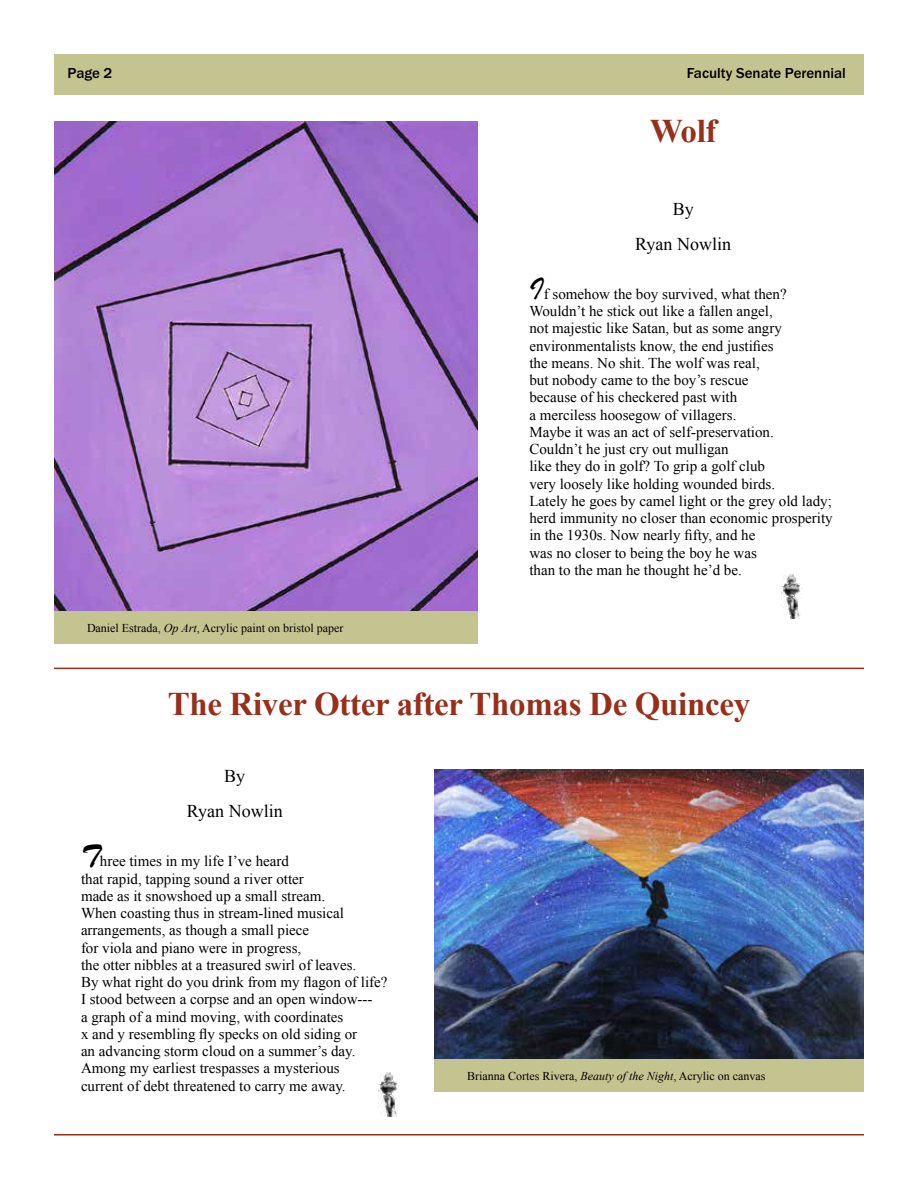
<style>
.page{position:relative;width:918px;height:1188px;background:#fff}
.page>*{position:absolute;margin:0;border:0;box-sizing:border-box;transform-origin:0 0}
.t1{font:700 33px "Times New Roman";letter-spacing:-.01em;color:#972f1b}
.t2{font:18px/35.2px "Times New Roman";color:#000;text-align:center}
.t3{font:15px/17.2px "Times New Roman";color:#000}
.t4{font:500 15px "Franklin Gothic URW";color:#000}
.t5{font:12px "Times New Roman";color:#000}
.s1{font-style:italic}
.s2{font-family:"Brush Script";font-size:33px}
</style>
<div class="page">
<div style="left:54px;top:54px;width:810px;height:41px;background:#c4c491"></div>
<hr style="left:54px;top:1134px;width:810px;height:2px;background:#972f1b">
<img style="left:781px;top:575px;width:21px;height:44px">
<hr style="left:54px;top:668px;width:810px;height:1px;background:#972f1b">
<img style="left:378px;top:1072px;width:21px;height:44px">
<img style="left:434px;top:770px;width:430px;height:290px">
<div style="left:434px;top:1060px;width:430px;height:32px;background:#c4c491"></div>
<img style="left:54px;top:121px;width:423px;height:490px">
<div style="left:54px;top:611px;width:423px;height:33px;background:#c4c491"></div>
<p class="t4" style="left:68px;top:64px;width:46px">Page 2</p>
<p class="t4" style="left:687px;top:64px;width:161px">Faculty Senate Perennial</p>
<h1 class="t1" style="left:650px;top:108px;width:68px">Wolf</h1>
<p class="t5" style="left:87px;top:620px;width:258px">Daniel Estrada, <span class="s1">Op Art</span>, Acrylic paint on bristol paper</p>
<p class="t2" style="left:635px;top:191px;width:97px">By<br>Ryan Nowlin</p>
<p class="t3" style="left:529px;top:285px;width:305px"><span class="s2">I</span>f somehow the boy survived, what then?<br>Wouldn’t he stick out like a fallen angel,<br>not majestic like Satan, but as some angry environmentalists know, the end justifies<br>the means. No shit. The wolf was real,<br>but nobody came to the boy’s rescue<br>because of his checkered past with<br>a merciless hoosegow of villagers.<br>Maybe it was an act of self-preservation.<br>Couldn’t he just cry out mulligan<br>like they do in golf? To grip a golf club<br>very loosely like holding wounded birds.<br>Lately he goes by camel light or the grey old lady; herd immunity no closer than economic prosperity in the 1930s. Now nearly fifty, and he<br>was no closer to being the boy he was<br>than to the man he thought he’d be.</p>
<h1 class="t1" style="left:168px;top:682px;width:584px">The River Otter after Thomas De Quincey</h1>
<p class="t2" style="left:187px;top:758px;width:97px">By<br>Ryan Nowlin</p>
<p class="t3" style="left:81px;top:852px;width:308px"><span class="s2">T</span>hree times in my life I’ve heard<br>that rapid, tapping sound a river otter<br>made as it snowshoed up a small stream.<br>When coasting thus in stream-lined musical arrangements, as though a small piece<br>for viola and piano were in progress,<br>the otter nibbles at a treasured swirl of leaves.<br>By what right do you drink from my flagon of life?<br>I stood between a corpse and an open window---<br>a graph of a mind moving, with coordinates<br>x and y resembling fly specks on old siding or<br>an advancing storm cloud on a summer’s day.<br>Among my earliest trespasses a mysterious<br>current of debt threatened to carry me away.</p>
<p class="t5" style="left:467px;top:1068px;width:300px">Brianna Cortes Rivera, <span class="s1">Beauty of the Night</span>, Acrylic on canvas</p>
</div>
